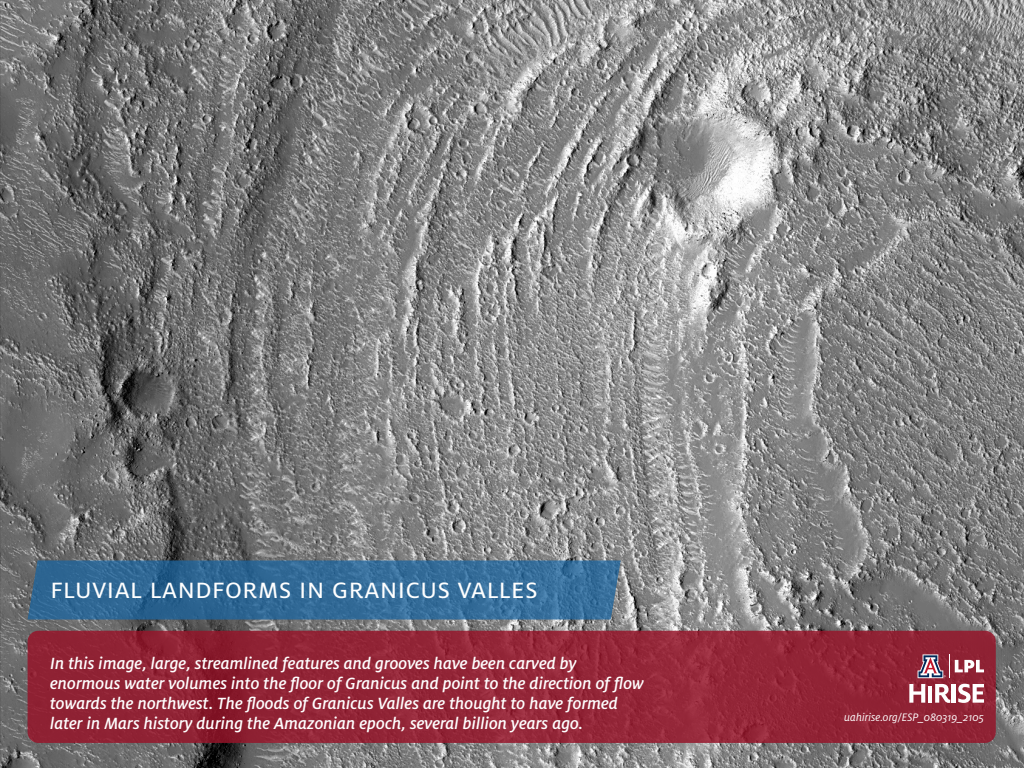
<style>
.page{position:relative;width:1024px;height:768px;background:#fff}
.page>*{position:absolute;margin:0;border:0;box-sizing:border-box;transform-origin:0 0}
.t1{font:30px "Milo OT";color:#fff}
.t2{font:italic 500 18px/20px "Milo OT";color:#fff}
.t3{font:italic 12px "Milo OT";color:#fff}
</style>
<div class="page">
<img style="left:0;top:0;width:1024px;height:768px">
<svg style="left:28px;top:560px;width:593px;height:60px;background:#346a96"></svg>
<div style="left:28px;top:631px;width:968px;height:112px;background:#961429;border-radius:11px;opacity:.84"></div>
<svg style="left:909px;top:684px;width:16px;height:19px"></svg>
<hr style="left:928px;top:686px;width:4px;height:17px;background:#fff">
<svg style="left:935px;top:684px;width:15px;height:19px"></svg>
<hr style="left:952px;top:684px;width:4px;height:19px;background:#fff">
<svg style="left:958px;top:684px;width:26px;height:19px"></svg>
<svg style="left:918px;top:654px;width:66px;height:24px"></svg>
<h1 class="t1" style="left:50px;top:574px;width:489px">fluvial landforms in granicus valles</h1>
<p class="t2" style="left:50px;top:654px;width:595px">In this image, large, streamlined features and grooves have been carved by enormous water volumes into the floor of Granicus and point to the direction of flow towards the northwest. The floods of Granicus Valles are thought to have formed later in Mars history during the Amazonian epoch, several billion years ago.</p>
<p class="t3" style="left:844px;top:711px;width:141px">uahirise.org/ESP_080319_2105</p>
</div>
